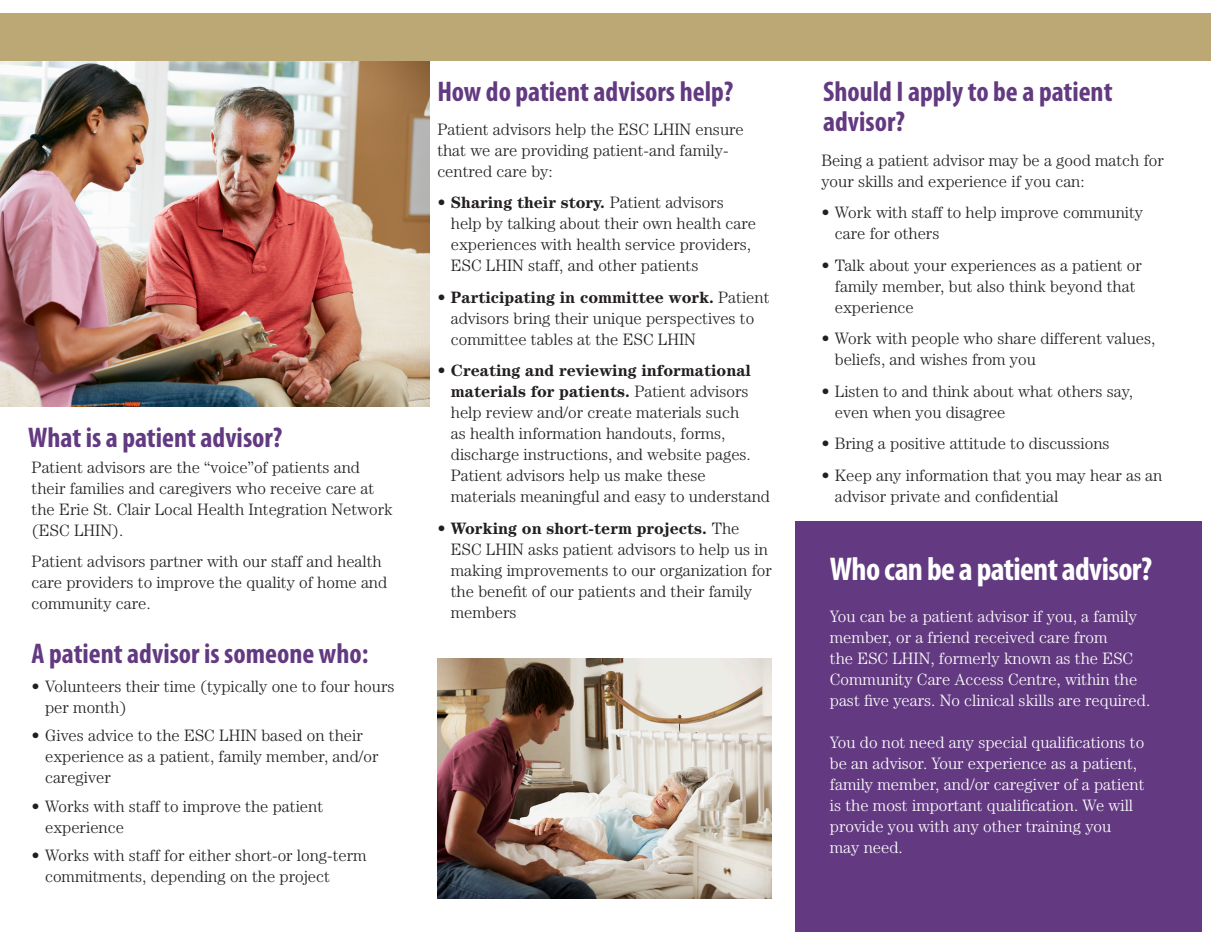
<style>
.page{position:relative;width:1215px;height:945px;background:#fff}
.page>*{position:absolute;margin:0;border:0;box-sizing:border-box;transform-origin:0 0}
.t1{font:700 condensed 33px "Myriad Pro";letter-spacing:-.02em;color:#fff}
.Subhead{font:700 condensed 28.5px/30px "Myriad Pro";color:#633a81}
.Subhead-2{font:300 16.5px/21px "Century Std";color:#231f20}
.t2{font:300 16.5px/21px "Century Std";color:#fff}
.Body_Copy{font:300 16.5px/21px "Century Std";color:#231f20}
.s1{font-weight:700}
</style>
<div class="page">
<div style="left:795px;top:521px;width:407px;height:411px;background:#633a81"></div>
<img style="left:0;top:61px;width:430px;height:346px">
<div style="left:0;top:14px;width:1210px;height:47px;background:#bba874"></div>
<img style="left:437px;top:659px;width:335px;height:240px">
<h2 class="Subhead" style="left:28px;top:422px;width:256px">What is a patient advisor?</h2>
<p class="Subhead-2" style="left:32px;top:457px;width:363px">Patient advisors are the “voice”of patients and their families and caregivers who receive care at the Erie St. Clair Local Health Integration Network (ESC LHIN).</p>
<p class="Subhead-2" style="left:32px;top:550px;width:357px">Patient advisors partner with our staff and health care providers to improve the quality of home and community care.</p>
<p class="Subhead" style="left:32px;top:638px;width:338px">A patient advisor is someone who:</p>
<p class="Subhead-2" style="left:45px;top:676px;width:351px;text-indent:-14px">• Volunteers their time (typically one to four hours per month)</p>
<p class="Subhead-2" style="left:45px;top:725px;width:335px;text-indent:-14px">• Gives advice to the ESC LHIN based on their experience as a patient, family member, and/or caregiver</p>
<p class="Subhead-2" style="left:45px;top:796px;width:280px;text-indent:-14px">• Works with staff to improve the patient experience</p>
<p class="Subhead-2" style="left:45px;top:845px;width:323px;text-indent:-14px">• Works with staff for either short-or long-term commitments, depending on the project</p>
<h2 class="Subhead" style="left:437px;top:75px;width:298px">How do patient advisors help?</h2>
<p class="Body_Copy" style="left:437px;top:119px;width:308px">Patient advisors help the ESC LHIN ensure that we are providing patient-and family&shy;centred care by:</p>
<p class="Subhead-2" style="left:451px;top:192px;width:307px;text-indent:-14px"><span class="s1">• Sharing their story.</span> Patient advisors help by talking about their own health care experiences with health service providers, ESC LHIN staff, and other patients</p>
<p class="Subhead-2" style="left:451px;top:287px;width:320px;text-indent:-14px"><span class="s1">• Participating in committee work.</span> Patient advisors bring their unique perspectives to committee tables at the ESC LHIN</p>
<p class="Subhead-2" style="left:451px;top:360px;width:321px;text-indent:-14px"><span class="s1">• Creating and reviewing informational materials for patients.</span> Patient advisors help review and/or create materials such<br>as health information handouts, forms, discharge instructions, and website pages.<br>Patient advisors help us make these materials meaningful and easy to understand</p>
<p class="Subhead-2" style="left:451px;top:518px;width:323px;text-indent:-14px"><span class="s1">• Working on short-term projects.</span> The ESC LHIN asks patient advisors to help us in making improvements to our organization for the benefit of our patients and their family members</p>
<h2 class="Subhead" style="left:823px;top:75px;width:291px">Should I apply to be a patient advisor?</h2>
<p class="Subhead-2" style="left:821px;top:149px;width:344px">Being a patient advisor may be a good match for your skills and experience if you can:</p>
<p class="Subhead-2" style="left:835px;top:202px;width:310px;text-indent:-14px">• Work with staff to help improve community care for others</p>
<p class="Subhead-2" style="left:835px;top:254px;width:309px;text-indent:-14px">• Talk about your experiences as a patient or family member, but also think beyond that experience</p>
<p class="Subhead-2" style="left:835px;top:328px;width:322px;text-indent:-14px">• Work with people who share different values, beliefs, and wishes from you</p>
<p class="Subhead-2" style="left:835px;top:380px;width:300px;text-indent:-14px">• Listen to and think about what others say, even when you disagree</p>
<p class="Subhead-2" style="left:821px;top:433px;width:290px">• Bring a positive attitude to discussions</p>
<p class="Subhead-2" style="left:835px;top:464px;width:329px;text-indent:-14px">• Keep any information that you may hear as an advisor private and confidential</p>
<h1 class="t1" style="left:830px;top:548px;width:324px">Who can be a patient advisor?</h1>
<p class="t2" style="left:830px;top:605px;width:322px">You can be a patient advisor if you, a family member, or a friend received care from<br>the ESC LHIN, formerly known as the ESC Community Care Access Centre, within the past five years. No clinical skills are required.</p>
<p class="t2" style="left:830px;top:731px;width:316px">You do not need any special qualifications to be an advisor. Your experience as a patient, family member, and/or caregiver of a patient is the most important qualification. We will provide you with any other training you may need.</p>
</div>
